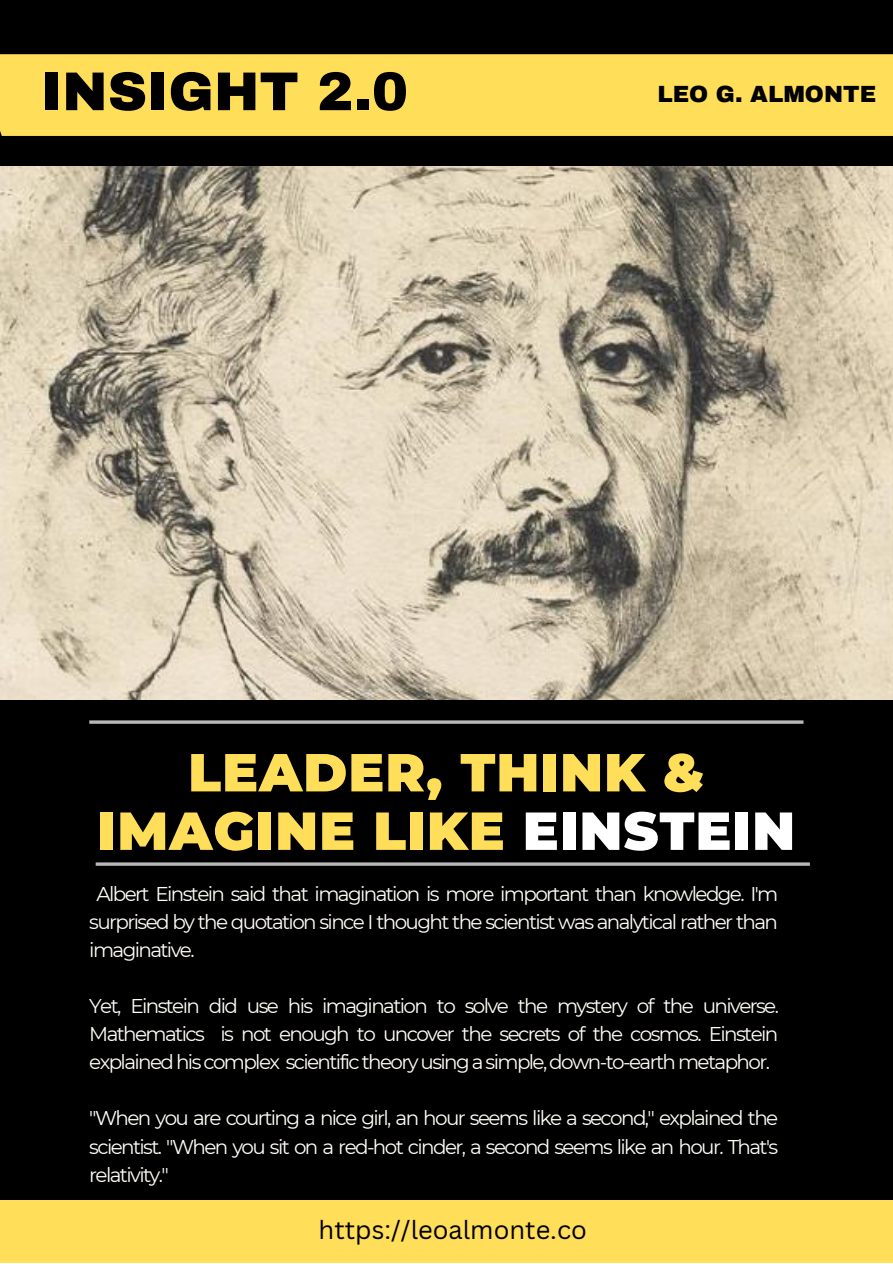
<style>
.page{position:relative;width:893px;height:1264px;background:#fff}
.page>*{position:absolute;margin:0;border:0;box-sizing:border-box;transform-origin:0 0}
.t1{font:900 54.6px "Archivo";color:#000}
.t2{font:900 53.4px/58.5px "Montserrat";letter-spacing:.02em;color:#ffde59;text-align:center}
.t3{font:25.5px "Canva Sans";color:#000}
.t4{font:900 22.95px "Archivo";color:#000}
.t5{font:19.95px/28px "Montserrat";letter-spacing:-.08em;color:#fffef7;text-align:justify}
.s1{color:#fff}
</style>
<div class="page">
<div style="left:0;top:0;width:892px;height:1262px;background:#000"></div>
<div style="left:0;top:54px;width:892px;height:82px;background:#ffde59"></div>
<div style="left:0;top:1200px;width:892px;height:62px;background:#ffde59"></div>
<hr style="left:89px;top:720px;width:714px;height:3px;background:#b8b8b8">
<hr style="left:96px;top:862px;width:713px;height:3px;background:#b8b8b8">
<img style="left:0;top:166px;width:892px;height:533px">
<h1 class="t1" style="left:41px;top:62px;width:369px">INSIGHT 2.0</h1>
<p class="t4" style="left:657px;top:82px;width:220px">LEO G. ALMONTE</p>
<h2 class="t2" style="left:98px;top:743px;width:699px">LEADER, THINK &amp;<br>IMAGINE LIKE <span class="s1">EINSTEIN</span></h2>
<p class="t5" style="left:89px;top:879px;width:690px;text-indent:7px">Albert Einstein said that imagination is more important than knowledge. I'm surprised by the quotation since I thought the scientist was analytical rather than imaginative.</p>
<p class="t5" style="left:89px;top:991px;width:691px">Yet, Einstein did use his imagination to solve the mystery of the universe.<br>Mathematics is not enough to uncover the secrets of the cosmos. Einstein explained his complex scientific theory using a simple, down-to-earth metaphor.</p>
<p class="t5" style="left:89px;top:1104px;width:690px">"When you are courting a nice girl, an hour seems like a second," explained the scientist. "When you sit on a red-hot cinder, a second seems like an hour. That's relativity."</p>
<p class="t3" style="left:318px;top:1211px;width:270px">https://leoalmonte.co</p>
</div>
